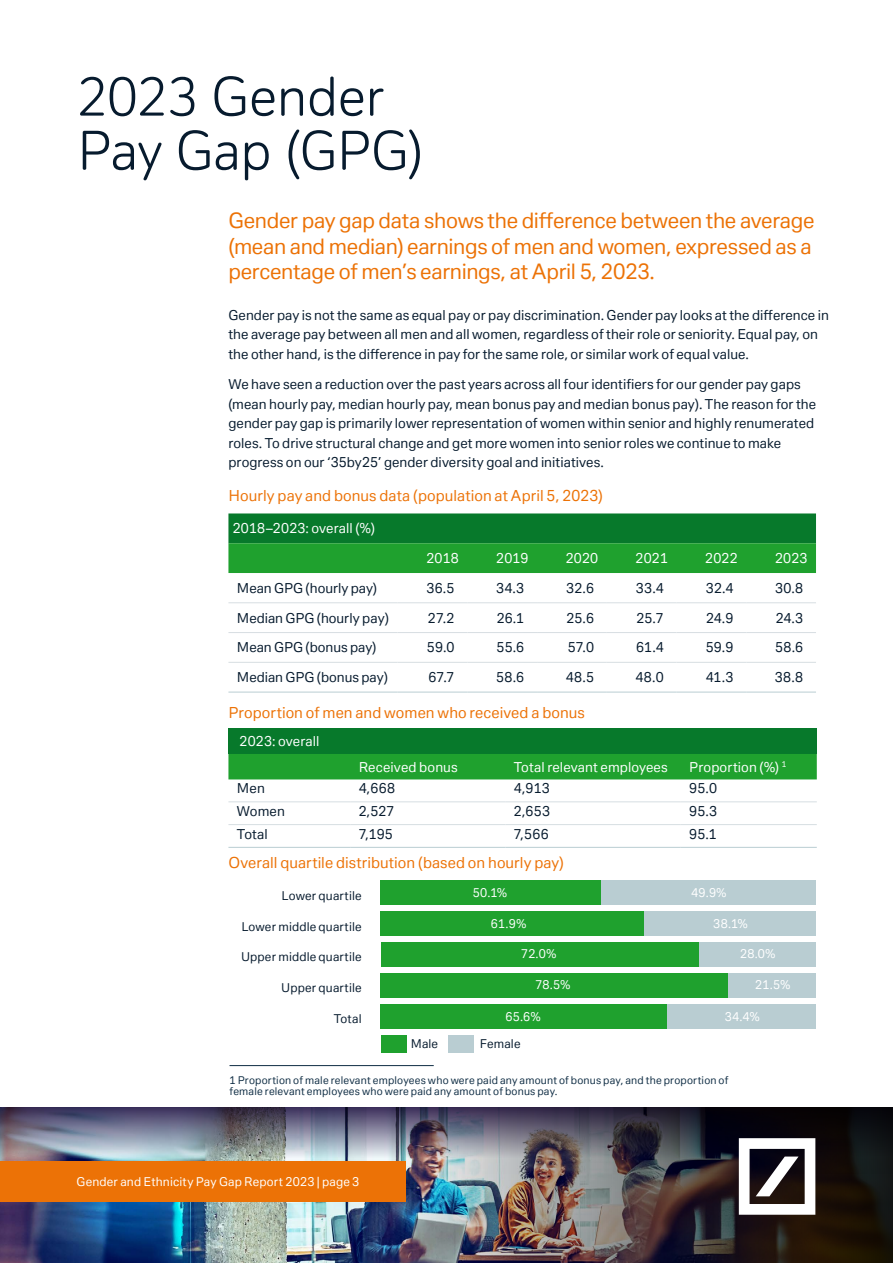
<style>
.page{position:relative;width:893px;height:1263px;background:#fff}
.page>*{position:absolute;margin:0;border:0;box-sizing:border-box;transform-origin:0 0}
.t1{font:52.5px/54px "Deutsche Bank Display";letter-spacing:-.015em;color:#071b2e}
.t2{font:21px/25.5px "Deutsche Bank Text";letter-spacing:-.015em;color:#ec7206}
.t3{font:15px "Deutsche Bank Text";letter-spacing:.005em;color:#ec7206}
.t4{font:13.5px/19.5px "Deutsche Bank Text";letter-spacing:.005em;color:#071b2e}
.t5{font:13.5px "Deutsche Bank Text";letter-spacing:.01em;color:#fff}
.t6{font:12px "Deutsche Bank Text";letter-spacing:.015em;color:#fff}
.t7{font:12px "Deutsche Bank Text";letter-spacing:.015em;color:#071b2e}
.t8{font:10.5px/11.2px "Deutsche Bank Text";letter-spacing:.02em;color:#0f2d44}
</style>
<div class="page">
<img style="left:0;top:1202px;width:236px;height:61px">
<img style="left:236px;top:1173px;width:657px;height:90px">
<img style="left:0;top:1107px;width:893px;height:66px">
<svg style="left:739px;top:1138px;width:76px;height:77px"></svg>
<div style="left:0;top:1161px;width:405px;height:41px;background:#ec7206"></div>
<svg style="left:228px;top:513px;width:588px;height:60px;background:#168e2f"></svg>
<hr style="left:228px;top:602px;width:170px;height:1px;background:#d7dee2">
<hr style="left:398px;top:602px;width:69px;height:1px;background:#d7dee2">
<hr style="left:467px;top:602px;width:70px;height:1px;background:#d7dee2">
<hr style="left:537px;top:602px;width:70px;height:1px;background:#d7dee2">
<hr style="left:607px;top:602px;width:69px;height:1px;background:#d7dee2">
<hr style="left:676px;top:602px;width:70px;height:1px;background:#d7dee2">
<hr style="left:746px;top:602px;width:70px;height:1px;background:#d7dee2">
<hr style="left:228px;top:632px;width:170px;height:1px;background:#d7dee2">
<hr style="left:398px;top:632px;width:69px;height:1px;background:#d7dee2">
<hr style="left:467px;top:632px;width:70px;height:1px;background:#d7dee2">
<hr style="left:537px;top:632px;width:70px;height:1px;background:#d7dee2">
<hr style="left:607px;top:632px;width:69px;height:1px;background:#d7dee2">
<hr style="left:676px;top:632px;width:70px;height:1px;background:#d7dee2">
<hr style="left:746px;top:632px;width:70px;height:1px;background:#d7dee2">
<hr style="left:228px;top:662px;width:170px;height:1px;background:#d7dee2">
<hr style="left:398px;top:662px;width:69px;height:1px;background:#d7dee2">
<hr style="left:467px;top:662px;width:70px;height:1px;background:#d7dee2">
<hr style="left:537px;top:662px;width:70px;height:1px;background:#d7dee2">
<hr style="left:607px;top:662px;width:69px;height:1px;background:#d7dee2">
<hr style="left:676px;top:662px;width:70px;height:1px;background:#d7dee2">
<hr style="left:746px;top:662px;width:70px;height:1px;background:#d7dee2">
<hr style="left:228px;top:692px;width:170px;height:1px;background:#b9cdd2">
<hr style="left:398px;top:692px;width:69px;height:1px;background:#b9cdd2">
<hr style="left:467px;top:692px;width:70px;height:1px;background:#b9cdd2">
<hr style="left:537px;top:692px;width:70px;height:1px;background:#b9cdd2">
<hr style="left:607px;top:692px;width:69px;height:1px;background:#b9cdd2">
<hr style="left:676px;top:692px;width:70px;height:1px;background:#b9cdd2">
<hr style="left:746px;top:692px;width:70px;height:1px;background:#b9cdd2">
<div style="left:228px;top:728px;width:589px;height:26px;background:#07792b"></div>
<div style="left:228px;top:754px;width:589px;height:25px;background:#1fa12e"></div>
<hr style="left:228px;top:801px;width:122px;height:1px;background:#d7dee2">
<hr style="left:350px;top:801px;width:155px;height:1px;background:#d7dee2">
<hr style="left:505px;top:801px;width:176px;height:1px;background:#d7dee2">
<hr style="left:681px;top:801px;width:136px;height:1px;background:#d7dee2">
<hr style="left:228px;top:824px;width:122px;height:1px;background:#d7dee2">
<hr style="left:350px;top:824px;width:155px;height:1px;background:#d7dee2">
<hr style="left:505px;top:824px;width:176px;height:1px;background:#d7dee2">
<hr style="left:681px;top:824px;width:136px;height:1px;background:#d7dee2">
<hr style="left:228px;top:847px;width:122px;height:1px;background:#b9cdd2">
<hr style="left:350px;top:847px;width:155px;height:1px;background:#b9cdd2">
<hr style="left:505px;top:847px;width:176px;height:1px;background:#b9cdd2">
<hr style="left:681px;top:847px;width:136px;height:1px;background:#b9cdd2">
<div style="left:601px;top:880px;width:215px;height:25px;background:#b9cdd2"></div>
<div style="left:644px;top:911px;width:172px;height:25px;background:#b9cdd2"></div>
<div style="left:698px;top:942px;width:118px;height:25px;background:#b9cdd2"></div>
<div style="left:728px;top:973px;width:88px;height:25px;background:#b9cdd2"></div>
<div style="left:667px;top:1004px;width:149px;height:24px;background:#b9cdd2"></div>
<div style="left:449px;top:1035px;width:25px;height:17px;background:#b9cdd2"></div>
<div style="left:381px;top:1035px;width:26px;height:17px;background:#1fa12e"></div>
<div style="left:381px;top:880px;width:220px;height:25px;background:#1fa12e"></div>
<div style="left:381px;top:911px;width:263px;height:25px;background:#1fa12e"></div>
<div style="left:381px;top:942px;width:317px;height:25px;background:#1fa12e"></div>
<div style="left:381px;top:973px;width:347px;height:25px;background:#1fa12e"></div>
<div style="left:381px;top:1004px;width:286px;height:24px;background:#1fa12e"></div>
<hr style="left:230px;top:1065px;width:204px;height:1px;background:#0f2d44">
<h1 class="t1" style="left:77px;top:69px;width:348px">2023 Gender<br>Pay Gap (GPG)</h1>
<h2 class="t2" style="left:228px;top:207px;width:588px">Gender pay gap data shows the difference between the average (mean and median) earnings of men and women, expressed as a percentage of men’s earnings, at April 5, 2023.</h2>
<p class="t4" style="left:228px;top:305px;width:602px">Gender pay is not the same as equal pay or pay discrimination. Gender pay looks at the difference in the average pay between all men and all women, regardless of their role or seniority. Equal pay, on the other hand, is the difference in pay for the same role, or similar work of equal value.</p>
<p class="t4" style="left:228px;top:374px;width:589px">We have seen a reduction over the past years across all four identifiers for our gender pay gaps (mean hourly pay, median hourly pay, mean bonus pay and median bonus pay). The reason for the gender pay gap is primarily lower representation of women within senior and highly renumerated roles. To drive structural change and get more women into senior roles we continue to make progress on our ‘35by25’ gender diversity goal and initiatives.</p>
<p class="t3" style="left:228px;top:486px;width:376px">Hourly pay and bonus data (population at April 5, 2023)</p>
<p class="t5" style="left:233px;top:520px;width:144px">2018–2023: overall (%)</p>
<p class="t5" style="left:426px;top:550px;width:34px">2018</p>
<p class="t5" style="left:496px;top:550px;width:34px">2019</p>
<p class="t5" style="left:566px;top:550px;width:34px">2020</p>
<p class="t5" style="left:636px;top:550px;width:34px">2021</p>
<p class="t5" style="left:705px;top:550px;width:34px">2022</p>
<p class="t5" style="left:775px;top:550px;width:34px">2023</p>
<p class="t4" style="left:237px;top:578px;width:142px">Mean GPG (hourly pay)</p>
<p class="t4" style="left:426px;top:578px;width:30px">36.5</p>
<p class="t4" style="left:496px;top:578px;width:30px">34.3</p>
<p class="t4" style="left:566px;top:578px;width:29px">32.6</p>
<p class="t4" style="left:636px;top:578px;width:29px">33.4</p>
<p class="t4" style="left:706px;top:578px;width:29px">32.4</p>
<p class="t4" style="left:775px;top:578px;width:30px">30.8</p>
<p class="t4" style="left:237px;top:608px;width:154px">Median GPG (hourly pay)</p>
<p class="t4" style="left:428px;top:608px;width:28px">27.2</p>
<p class="t4" style="left:497px;top:608px;width:29px">26.1</p>
<p class="t4" style="left:566px;top:608px;width:29px">25.6</p>
<p class="t4" style="left:636px;top:608px;width:29px">25.7</p>
<p class="t4" style="left:706px;top:608px;width:29px">24.9</p>
<p class="t4" style="left:776px;top:608px;width:29px">24.3</p>
<p class="t4" style="left:237px;top:637px;width:141px">Mean GPG (bonus pay)</p>
<p class="t4" style="left:427px;top:637px;width:29px">59.0</p>
<p class="t4" style="left:496px;top:637px;width:29px">55.6</p>
<p class="t4" style="left:568px;top:637px;width:28px">57.0</p>
<p class="t4" style="left:636px;top:637px;width:29px">61.4</p>
<p class="t4" style="left:706px;top:637px;width:29px">59.9</p>
<p class="t4" style="left:775px;top:637px;width:30px">58.6</p>
<p class="t4" style="left:237px;top:667px;width:153px">Median GPG (bonus pay)</p>
<p class="t4" style="left:428px;top:667px;width:28px">67.7</p>
<p class="t4" style="left:496px;top:667px;width:30px">58.6</p>
<p class="t4" style="left:566px;top:667px;width:30px">48.5</p>
<p class="t4" style="left:635px;top:667px;width:30px">48.0</p>
<p class="t4" style="left:706px;top:667px;width:29px">41.3</p>
<p class="t4" style="left:775px;top:667px;width:30px">38.8</p>
<p class="t3" style="left:228px;top:703px;width:358px">Proportion of men and women who received a bonus</p>
<p class="t5" style="left:240px;top:733px;width:81px">2023: overall</p>
<p class="t5" style="left:359px;top:758px;width:101px">Received bonus</p>
<p class="t5" style="left:514px;top:758px;width:155px">Total relevant employees</p>
<p class="t5" style="left:689px;top:758px;width:99px">Proportion (%) <sup>1</sup></p>
<p class="t4" style="left:237px;top:778px;width:29px">Men</p>
<p class="t4" style="left:359px;top:778px;width:38px">4,668</p>
<p class="t4" style="left:514px;top:778px;width:38px">4,913</p>
<p class="t4" style="left:689px;top:778px;width:29px">95.0</p>
<p class="t4" style="left:237px;top:801px;width:49px">Women</p>
<p class="t4" style="left:359px;top:801px;width:37px">2,527</p>
<p class="t4" style="left:514px;top:801px;width:38px">2,653</p>
<p class="t4" style="left:689px;top:801px;width:29px">95.3</p>
<p class="t4" style="left:237px;top:824px;width:32px">Total</p>
<p class="t4" style="left:359px;top:824px;width:36px">7,195</p>
<p class="t4" style="left:514px;top:824px;width:36px">7,566</p>
<p class="t4" style="left:689px;top:824px;width:29px">95.1</p>
<p class="t3" style="left:228px;top:853px;width:337px">Overall quartile distribution (based on hourly pay)</p>
<p class="t7" style="left:282px;top:888px;width:82px">Lower quartile</p>
<p class="t6" style="left:473px;top:885px;width:36px">50.1%</p>
<p class="t6" style="left:491px;top:916px;width:37px">61.9%</p>
<p class="t6" style="left:521px;top:946px;width:37px">72.0%</p>
<p class="t6" style="left:535px;top:977px;width:36px">78.5%</p>
<p class="t6" style="left:505px;top:1008px;width:37px">65.6%</p>
<p class="t7" style="left:241px;top:919px;width:122px">Lower middle quartile</p>
<p class="t7" style="left:241px;top:949px;width:122px">Upper middle quartile</p>
<p class="t7" style="left:281px;top:980px;width:82px">Upper quartile</p>
<p class="t7" style="left:334px;top:1011px;width:29px">Total</p>
<p class="t7" style="left:411px;top:1036px;width:29px">Male</p>
<p class="t7" style="left:480px;top:1036px;width:42px">Female</p>
<p class="t6" style="left:691px;top:885px;width:37px">49.9%</p>
<p class="t6" style="left:713px;top:916px;width:36px">38.1%</p>
<p class="t6" style="left:740px;top:946px;width:37px">28.0%</p>
<p class="t6" style="left:755px;top:977px;width:36px">21.5%</p>
<p class="t6" style="left:725px;top:1009px;width:36px">34.4%</p>
<p class="t8" style="left:230px;top:1074px;width:500px">1 Proportion of male relevant employees who were paid any amount of bonus pay, and the proportion of female relevant employees who were paid any amount of bonus pay.</p>
<p class="t6" style="left:77px;top:1174px;width:284px">Gender and Ethnicity Pay Gap Report 2023 | page 3</p>
</div>
